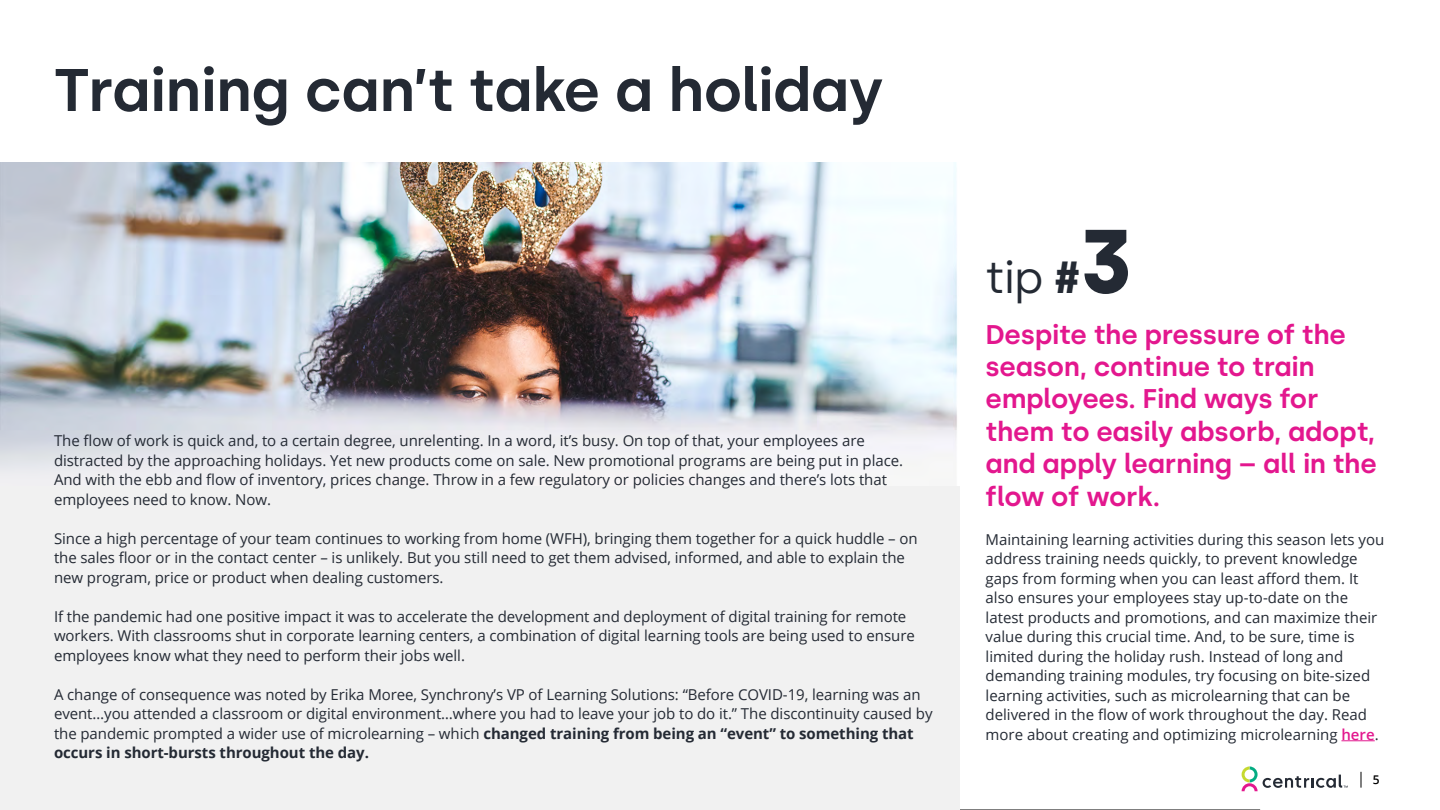
<style>
.page{position:relative;width:1440px;height:810px;background:#fff}
.page>*{position:absolute;margin:0;border:0;box-sizing:border-box;transform-origin:0 0}
.t1{font:600 60px "Silka";letter-spacing:-.01em;color:#242a34}
.t2{font:45px "Silka";color:#242a34}
.t3{font:600 27px/32.4px "Silka";letter-spacing:-.01em;color:#e3178e}
.t4{font:15px/19.5px "Open Sans";letter-spacing:-.005em;color:#242a34}
.t5{font:600 12px "Open Sans";color:#000}
.s1{font-weight:700}
.s2{font-weight:700;font-size:90px}
.s3{font-weight:600;color:#e3178e}
</style>
<div class="page">
<hr style="left:180px;top:809px;width:1080px;height:1px;background:#000">
<svg style="left:1360px;top:772px;width:1px;height:16px"></svg>
<svg style="left:1241px;top:767px;width:106px;height:24px"></svg>
<div style="left:0;top:162px;width:960px;height:648px;background:#f1f1f1"></div>
<img style="left:0;top:162px;width:960px;height:324px">
<hr style="left:1341px;top:740px;width:33px;height:1px;background:#e3178e">
<h1 class="t1" style="left:54px;top:54px;width:831px">Training can’t take a holiday</h1>
<p class="t4" style="left:54px;top:430px;width:850px">The flow of work is quick and, to a certain degree, unrelenting. In a word, it’s busy. On top of that, your employees are distracted by the approaching holidays. Yet new products come on sale. New promotional programs are being put in place.<br>And with the ebb and flow of inventory, prices change. Throw in a few regulatory or policies changes and there’s lots that employees need to know. Now.</p>
<p class="t4" style="left:54px;top:528px;width:865px">Since a high percentage of your team continues to working from home (WFH), bringing them together for a quick huddle – on the sales floor or in the contact center – is unlikely. But you still need to get them advised, informed, and able to explain the new program, price or product when dealing customers.</p>
<p class="t4" style="left:54px;top:606px;width:862px">If the pandemic had one positive impact it was to accelerate the development and deployment of digital training for remote workers. With classrooms shut in corporate learning centers, a combination of digital learning tools are being used to ensure employees know what they need to perform their jobs well.</p>
<p class="t4" style="left:54px;top:684px;width:880px">A change of consequence was noted by Erika Moree, Synchrony’s VP of Learning Solutions: “Before COVID-19, learning was an event…you attended a classroom or digital environment…where you had to leave your job to do it.” The discontinuity caused by the pandemic prompted a wider use of microlearning – which <span class="s1">changed training from being an “event” to something that occurs in short-bursts throughout the day.</span></p>
<h2 class="t2" style="left:985px;top:250px;width:148px">tip <span class="s1">#</span><span class="s2">3</span></h2>
<h3 class="t3" style="left:985px;top:318px;width:393px">Despite the pressure of the season, continue to train employees. Find ways for them to easily absorb, adopt, and apply learning – all in the flow of work.</h3>
<p class="t4" style="left:985px;top:529px;width:400px">Maintaining learning activities during this season lets you address training needs quickly, to prevent knowledge gaps from forming when you can least afford them. It also ensures your employees stay up-to-date on the latest products and promotions, and can maximize their value during this crucial time. And, to be sure, time is limited during the holiday rush. Instead of long and demanding training modules, try focusing on bite-sized learning activities, such as microlearning that can be delivered in the flow of work throughout the day. Read more about creating and optimizing microlearning <span class="s3">here</span>.</p>
<p class="t5" style="left:1373px;top:772px;width:8px">5</p>
</div>
